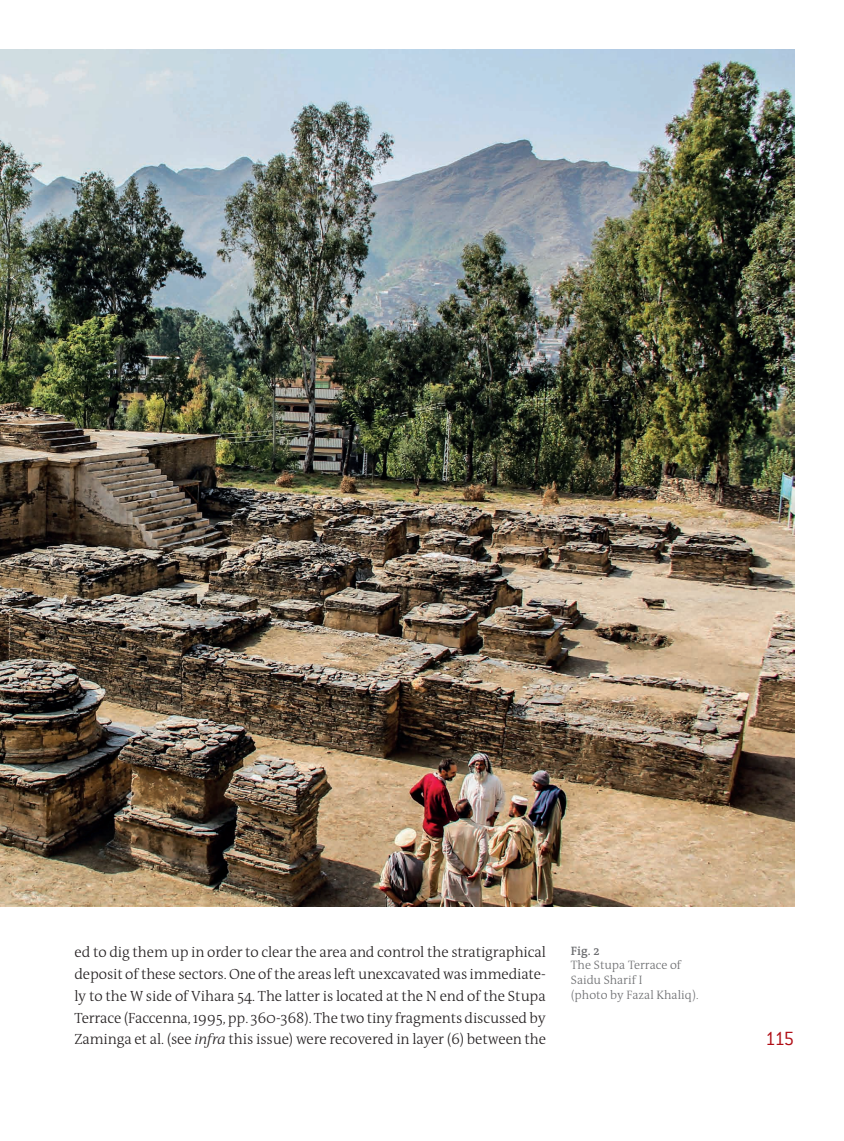
<style>
.page{position:relative;width:844px;height:1141px;background:#fff}
.page>*{position:absolute;margin:0;border:0;box-sizing:border-box;transform-origin:0 0}
.t1{font:300 21px "Conduit ITC";color:#b00d15}
.t2{font:300 14.88px/21.9px "The Antiqua B3";letter-spacing:-.01em;color:#231f20;text-align:justify}
.t3{font:300 12.25px/14.7px "The Antiqua B3";color:#6c6d70}
.t4{font:600 12.25px "The Antiqua B6";color:#6c6d70}
.s1{font-family:"The Antiqua B3 i";font-style:italic}
</style>
<div class="page">
<img style="left:0;top:50px;width:794px;height:856px">
<p class="t2" style="left:74px;top:942px;width:473px">ed to dig them up in order to clear the area and control the stratigraphical deposit of these sectors. One of the areas left unexcavated was immediate&shy;ly to the W side of Vihara 54. The latter is located at the N end of the Stupa Terrace (Faccenna, 1995, pp. 360-368). The two tiny fragments discussed by Zaminga et al. (see <span class="s1">infra</span> this issue) were recovered in layer (6) between the</p>
<p class="t4" style="left:570px;top:944px;width:30px">Fig. 2</p>
<p class="t3" style="left:570px;top:958px;width:129px">The Stupa Terrace of<br>Saidu Sharif I<br>(photo by Fazal Khaliq).</p>
<h1 class="t1" style="left:764px;top:1027px;width:31px">115</h1>
</div>
